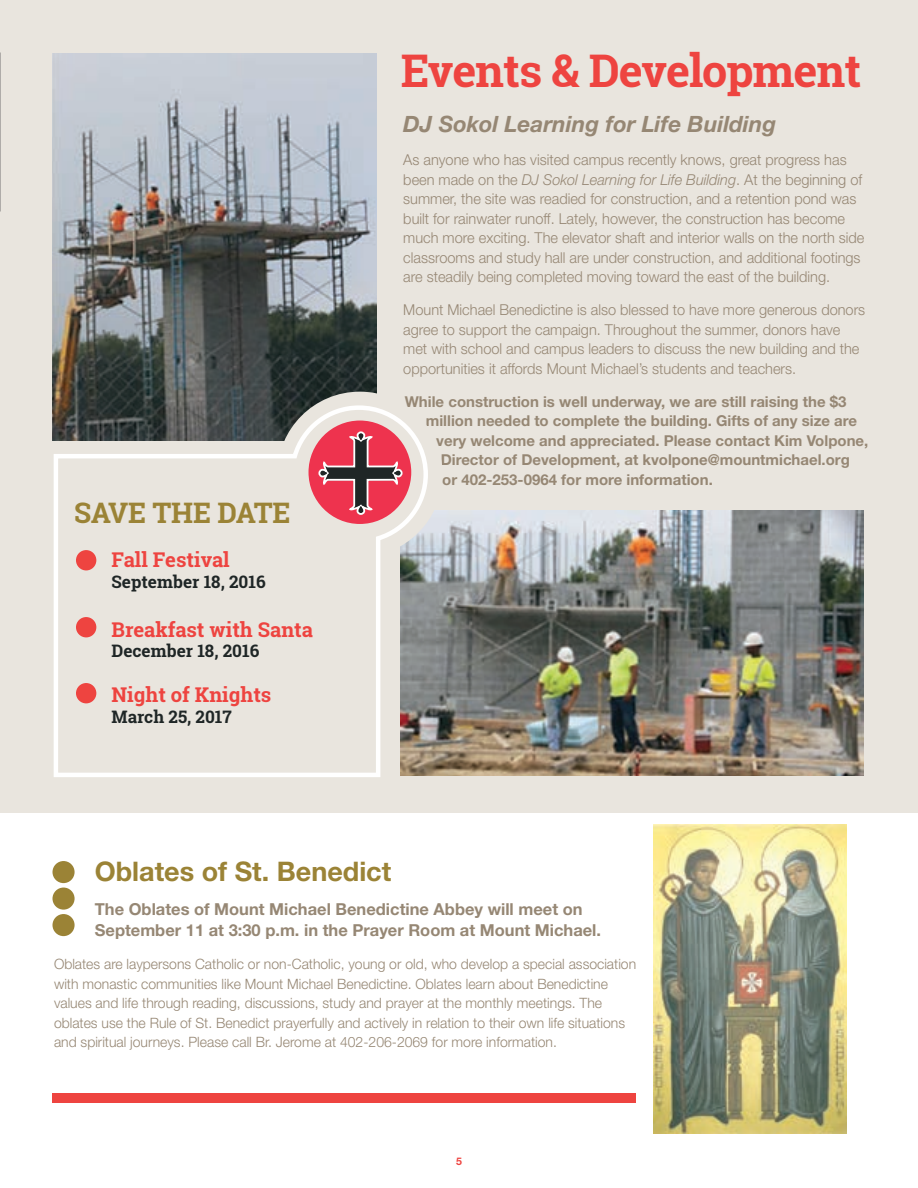
<style>
.page{position:relative;width:918px;height:1188px;background:#fff}
.page>*{position:absolute;margin:0;border:0;box-sizing:border-box;transform-origin:0 0}
.t1{font:700 45px "Roboto Slab";letter-spacing:-.02em;color:#ee4440}
.t2{font:700 28.2px "Roboto Slab";letter-spacing:-.01em;color:#9b8336}
.Gift_Tribute{font:700 27px "Helvetica Neue";color:#9b8336}
.Gift_Tribute-2{font:italic 700 22.5px "Helvetica Neue";color:#968774}
.t3{font:700 20.4px "Roboto Slab";color:#ee4440}
.t4{font:700 17.25px "Roboto Slab";color:#1f2626}
.Gift_Tribute-3{font:700 16.5px/21px "Helvetica Neue";color:#968774}
.Gift_Tribute-4{font:300 15px/19.5px "Helvetica Neue";color:#968774}
.Gift_Tribute-5{font:700 15px "Helvetica Neue";color:#968774}
.Gift_Tribute-6{font:300 14.25px/19.5px "Helvetica Neue";color:#968774}
.t5{font:700 10.5px "Helvetica Neue";color:#ee4440}
.s1{font-style:italic}
</style>
<div class="page">
<div style="left:0;top:0;width:918px;height:812px;background:#e9e5de"></div>
<img style="left:430px;top:511px;width:434px;height:265px">
<img style="left:52px;top:54px;width:324px;height:349px">
<div style="left:277px;top:392px;width:166px;height:165px;background:#e9e5de;border-radius:50%"></div>
<svg style="left:52px;top:403px;width:378px;height:374px"></svg>
<div style="left:310px;top:422px;width:100px;height:100px;background:#ee334e;border-radius:50%"></div>
<svg style="left:317px;top:431px;width:87px;height:85px"></svg>
<div style="left:309px;top:421px;width:102px;height:103px;border:3px solid #ee334e;border-radius:50%"></div>
<div style="left:76px;top:550px;width:20px;height:20px;background:#ee4440;border-radius:50%"></div>
<div style="left:76px;top:617px;width:20px;height:20px;background:#ee4440;border-radius:50%"></div>
<div style="left:76px;top:683px;width:20px;height:20px;background:#ee4440;border-radius:50%"></div>
<img style="left:654px;top:825px;width:192px;height:309px">
<div style="left:52px;top:1094px;width:584px;height:9px;background:#ee4440"></div>
<div style="left:52px;top:861px;width:23px;height:22px;background:#9b8336;border-radius:50%"></div>
<div style="left:52px;top:888px;width:23px;height:22px;background:#9b8336;border-radius:50%"></div>
<div style="left:52px;top:914px;width:23px;height:22px;background:#9b8336;border-radius:50%"></div>
<p class="t1" style="left:401px;top:40px;width:462px">Events &amp; Development</p>
<p class="t2" style="left:74px;top:494px;width:218px">SAVE THE DATE</p>
<p class="t3" style="left:112px;top:546px;width:120px">Fall Festival</p>
<p class="t4" style="left:112px;top:570px;width:156px">September 18, 2016</p>
<p class="t3" style="left:112px;top:615px;width:203px">Breakfast with Santa</p>
<p class="t4" style="left:112px;top:639px;width:149px">December 18, 2016</p>
<p class="t3" style="left:112px;top:681px;width:161px">Night of Knights</p>
<p class="t4" style="left:112px;top:705px;width:122px">March 25, 2017</p>
<p class="Gift_Tribute-2" style="left:403px;top:110px;width:374px">DJ Sokol Learning for Life Building</p>
<p class="Gift_Tribute-4" style="left:403px;top:150px;width:463px">As anyone who has visited campus recently knows, great progress has been made on the <span class="s1">DJ Sokol Learning for Life Building</span>. At the beginning of summer, the site was readied for construction, and a retention pond was built for rainwater runoff. Lately, however, the construction has become much more exciting. The elevator shaft and interior walls on the north side classrooms and study hall are under construction, and additional footings are steadily being completed moving toward the east of the building.</p>
<p class="Gift_Tribute-4" style="left:403px;top:300px;width:463px">Mount Michael Benedictine is also blessed to have more generous donors agree to support the campaign. Throughout the summer, donors have met with school and campus leaders to discuss the new building and the opportunities it affords Mount Michael’s students and teachers.</p>
<p class="Gift_Tribute-5" style="left:405px;top:392px;width:443px">While construction is well underway, we are still raising the $3</p>
<p class="Gift_Tribute-5" style="left:426px;top:412px;width:433px">million needed to complete the building. Gifts of any size are</p>
<p class="Gift_Tribute-5" style="left:436px;top:431px;width:434px">very welcome and appreciated. Please contact Kim Volpone,</p>
<p class="Gift_Tribute-5" style="left:441px;top:451px;width:411px">Director of Development, at kvolpone@mountmichael.org</p>
<p class="Gift_Tribute-5" style="left:442px;top:470px;width:272px">or 402-253-0964 for more information.</p>
<p class="Gift_Tribute" style="left:95px;top:854px;width:298px">Oblates of St. Benedict</p>
<p class="Gift_Tribute-3" style="left:95px;top:898px;width:508px">The Oblates of Mount Michael Benedictine Abbey will meet on<br>September 11 at 3:30 p.m. in the Prayer Room at Mount Michael.</p>
<p class="Gift_Tribute-6" style="left:54px;top:954px;width:584px">Oblates are laypersons Catholic or non-Catholic, young or old, who develop a special association with monastic communities like Mount Michael Benedictine. Oblates learn about Benedictine values and life through reading, discussions, study and prayer at the monthly meetings. The oblates use the Rule of St. Benedict prayerfully and actively in relation to their own life situations and spiritual journeys. Please call Br. Jerome at 402-206-2069 for more information.</p>
<p class="t5" style="left:456px;top:1155px;width:7px">5</p>
</div>
